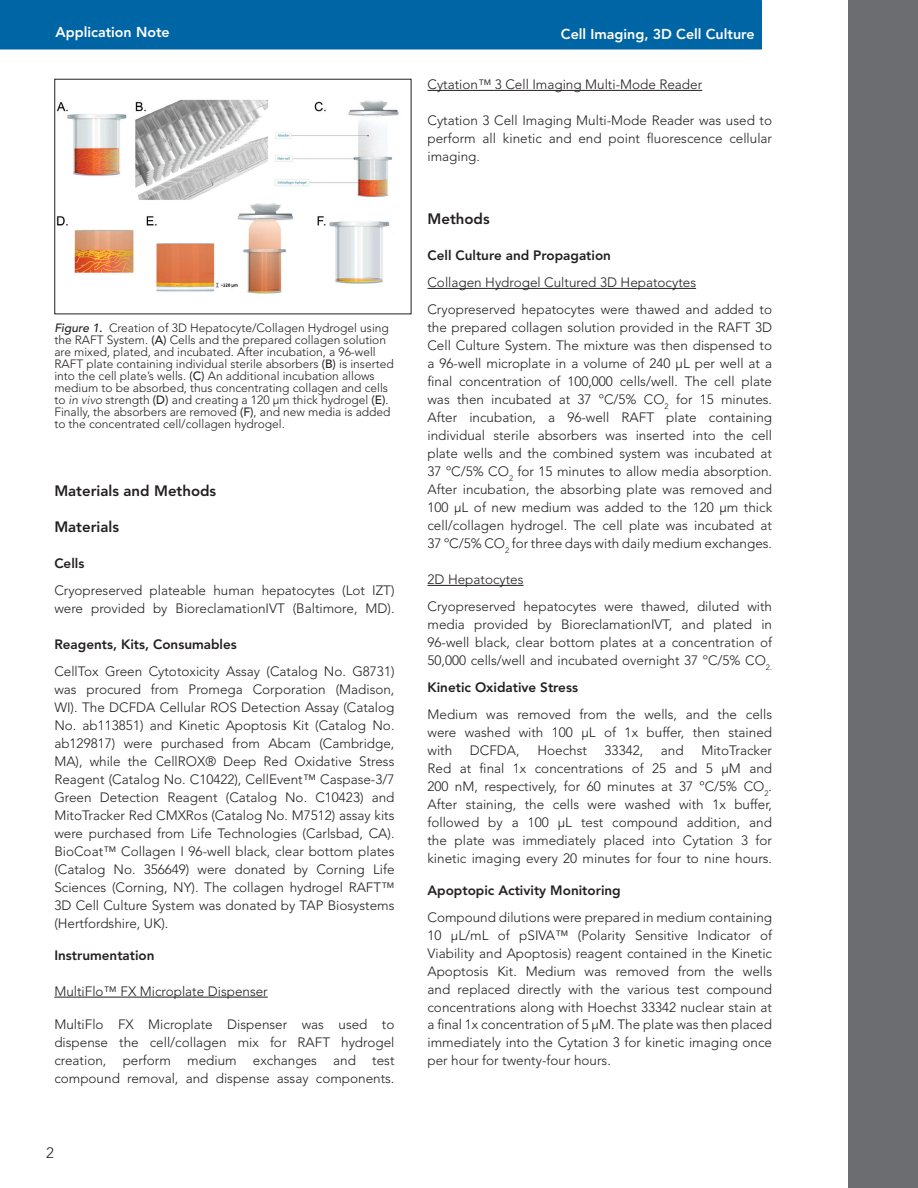
<style>
.page{position:relative;width:918px;height:1188px;background:#fff}
.page>*{position:absolute;margin:0;border:0;box-sizing:border-box;transform-origin:0 0}
.t1{font:800 15px "Avenir LT Std";color:#231f20}
.t2{font:300 15px "Avenir LT Std";color:#231f20}
.t3{font:800 14.25px "Avenir LT Std";color:#fff}
.t4{font:300 13.5px/18px "Avenir LT Std";color:#231f20;text-align:justify}
.t5{font:800 13.5px "Avenir LT Std";color:#231f20}
.t6{font:300 12px/12px "Avenir LT Std";color:#231f20}
.s1{font-weight:500;font-style:italic}
.s2{font-weight:500}
.s3{font-style:italic}
</style>
<div class="page">
<div style="left:848px;top:0;width:70px;height:1188px;background:#6c6d70"></div>
<div style="left:0;top:0;width:762px;height:50px;background:#0065a4"></div>
<hr style="left:54px;top:997px;width:214px;height:1px;background:#231f20">
<img style="left:56px;top:99px;width:343px;height:195px">
<hr style="left:428px;top:90px;width:274px;height:1px;background:#231f20">
<hr style="left:428px;top:288px;width:268px;height:1px;background:#231f20">
<hr style="left:428px;top:585px;width:96px;height:1px;background:#231f20">
<p class="t3" style="left:56px;top:24px;width:116px">Application Note</p>
<p class="t6" style="left:54px;top:322px;width:341px"><span class="s1">Figure 1.</span> Creation of 3D Hepatocyte/Collagen Hydrogel using the RAFT System. <span class="s2">(A)</span> Cells and the prepared collagen solution are mixed, plated, and incubated. After incubation, a 96-well RAFT plate containing individual sterile absorbers <span class="s2">(B)</span> is inserted into the cell plate’s wells. <span class="s2">(C)</span> An additional incubation allows medium to be absorbed, thus concentrating collagen and cells to <span class="s3">in vivo</span> strength <span class="s2">(D)</span> and creating a 120 µm thick hydrogel <span class="s2">(E)</span>.<br>Finally, the absorbers are removed <span class="s2">(F)</span>, and new media is added to the concentrated cell/collagen hydrogel.</p>
<p class="t1" style="left:54px;top:482px;width:163px">Materials and Methods</p>
<p class="t1" style="left:54px;top:518px;width:66px">Materials</p>
<p class="t5" style="left:54px;top:556px;width:32px">Cells</p>
<p class="t4" style="left:54px;top:582px;width:342px">Cryopreserved plateable human hepatocytes (Lot IZT) were provided by BioreclamationIVT (Baltimore, MD).</p>
<p class="t5" style="left:54px;top:637px;width:184px">Reagents, Kits, Consumables</p>
<p class="t4" style="left:54px;top:663px;width:342px">CellTox Green Cytotoxicity Assay (Catalog No. G8731) was procured from Promega Corporation (Madison, WI). The DCFDA Cellular ROS Detection Assay (Catalog No. ab113851) and Kinetic Apoptosis Kit (Catalog No. ab129817) were purchased from Abcam (Cambridge, MA), while the CellROX® Deep Red Oxidative Stress Reagent (Catalog No. C10422), CellEvent™ Caspase-3/7<br>Green Detection Reagent (Catalog No. C10423) and MitoTracker Red CMXRos (Catalog No. M7512) assay kits were purchased from Life Technologies (Carlsbad, CA).<br>BioCoat™ Collagen I 96-well black, clear bottom plates (Catalog No. 356649) were donated by Corning Life Sciences (Corning, NY). The collagen hydrogel RAFT™ 3D Cell Culture System was donated by TAP Biosystems (Hertfordshire, UK).</p>
<p class="t5" style="left:54px;top:947px;width:102px">Instrumentation</p>
<p class="t4" style="left:54px;top:982px;width:215px">MultiFlo™ FX Microplate Dispenser</p>
<p class="t4" style="left:54px;top:1015px;width:342px">MultiFlo FX Microplate Dispenser was used to dispense the cell/collagen mix for RAFT hydrogel creation, perform medium exchanges and test compound removal, and dispense assay components.</p>
<p class="t2" style="left:46px;top:1144px;width:9px">2</p>
<p class="t3" style="left:561px;top:25px;width:195px">Cell Imaging, 3D Cell Culture</p>
<p class="t4" style="left:428px;top:75px;width:276px">Cytation™ 3 Cell Imaging Multi-Mode Reader</p>
<p class="t4" style="left:428px;top:111px;width:346px">Cytation 3 Cell Imaging Multi-Mode Reader was used to perform all kinetic and end point fluorescence cellular imaging.</p>
<p class="t1" style="left:428px;top:210px;width:64px">Methods</p>
<p class="t5" style="left:427px;top:247px;width:185px">Cell Culture and Propagation</p>
<p class="t4" style="left:427px;top:269px;width:346px;line-height:27px">Collagen Hydrogel Cultured 3D Hepatocytes<br>Cryopreserved hepatocytes were thawed and added to</p>
<p class="t4" style="left:427px;top:318px;width:346px">the prepared collagen solution provided in the RAFT 3D Cell Culture System. The mixture was then dispensed to a 96-well microplate in a volume of 240 µL per well at a final concentration of 100,000 cells/well. The cell plate was then incubated at 37 ºC/5% CO<sub>2</sub> for 15 minutes.<br>After incubation, a 96-well RAFT plate containing individual sterile absorbers was inserted into the cell plate wells and the combined system was incubated at 37 ºC/5% CO<sub>2</sub> for 15 minutes to allow media absorption.<br>After incubation, the absorbing plate was removed and 100 µL of new medium was added to the 120 µm thick cell/collagen hydrogel. The cell plate was incubated at 37 ºC/5% CO<sub>2</sub> for three days with daily medium exchanges.</p>
<p class="t4" style="left:428px;top:566px;width:346px;line-height:27px">2D Hepatocytes<br>Cryopreserved hepatocytes were thawed, diluted with</p>
<p class="t4" style="left:428px;top:615px;width:346px">media provided by BioreclamationIVT, and plated in 96-well black, clear bottom plates at a concentration of 50,000 cells/well and incubated overnight 37 ºC/5% CO<sub>2.</sub></p>
<p class="t5" style="left:428px;top:679px;width:152px">Kinetic Oxidative Stress</p>
<p class="t4" style="left:428px;top:705px;width:346px">Medium was removed from the wells, and the cells were washed with 100 µL of 1x buffer, then stained with</p>
<p class="t4" style="left:427px;top:741px;width:346px;text-indent:274px">MitoTracker Red at final 1x concentrations of 25 and 5 µM and 200 nM, respectively, for 60 minutes at 37 ºC/5% CO<sub>2</sub>.<br>After staining, the cells were washed with 1x buffer, followed by a 100 µL test compound addition, and the plate was immediately placed into Cytation 3 for kinetic imaging every 20 minutes for four to nine hours.</p>
<p class="t5" style="left:427px;top:882px;width:195px">Apoptopic Activity Monitoring</p>
<p class="t4" style="left:427px;top:908px;width:346px">Compound dilutions were prepared in medium containing 10 µL/mL of pSIVA™ (Polarity Sensitive Indicator of Viability and Apoptosis) reagent contained in the Kinetic Apoptosis Kit. Medium was removed from the wells and replaced directly with the various test compound concentrations along with Hoechst 33342 nuclear stain at a final 1x concentration of 5 µM. The plate was then placed immediately into the Cytation 3 for kinetic imaging once per hour for twenty-four hours.</p>
<p class="t4" style="left:470px;top:741px;width:51px">DCFDA,</p>
<p class="t4" style="left:537px;top:741px;width:51px">Hoechst</p>
<p class="t4" style="left:605px;top:741px;width:40px">33342,</p>
<p class="t4" style="left:661px;top:741px;width:24px">and</p>
</div>
